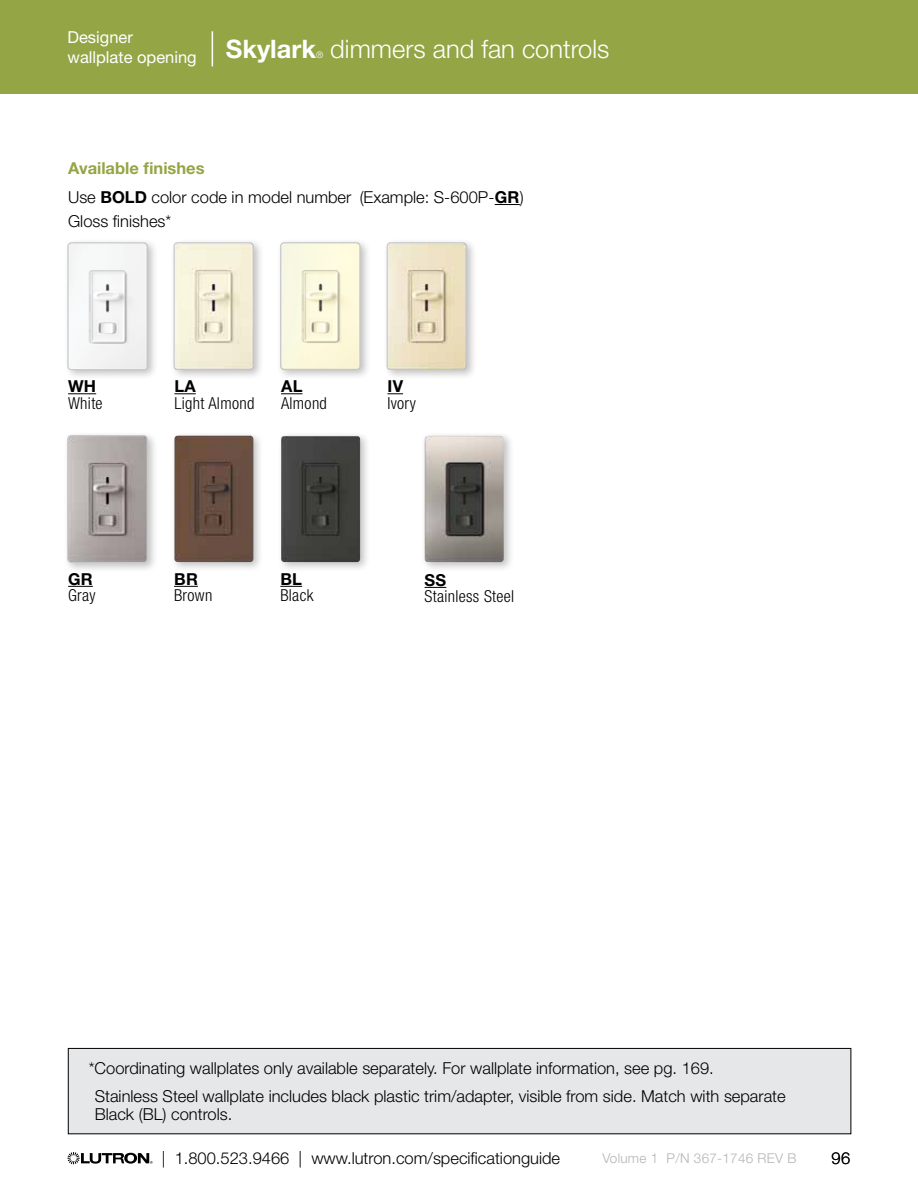
<style>
.page{position:relative;width:918px;height:1188px;background:#fff}
.page>*{position:absolute;margin:0;border:0;box-sizing:border-box;transform-origin:0 0}
.t1{font:300 25.5px "Helvetica Neue LT Std";color:#fff}
.t2{font:700 25.5px "Helvetica Neue LT Std";color:#fff}
.t3{font:300 16.5px/29.1px "Helvetica Neue LT Std";color:#000}
.t4{font:300 condensed 16.5px "Helvetica Neue LT Std";letter-spacing:.02em;color:#000}
.t5{font:16.5px/19.8px "Helvetica Neue LT Std";color:#fff}
.t6{font:700 16.5px "Helvetica Neue LT Std";letter-spacing:.02em;color:#000}
.t7{font:300 13.5px "Helvetica Neue LT Std";letter-spacing:.02em;color:#b1b4b6}
.t8{font:300 9px "Helvetica Neue LT Std";color:#fff}
.s1{font-weight:700;color:#94a545}
.s2{font-weight:700}
</style>
<div class="page">
<div style="left:64px;top:238px;width:95px;height:143px;background:#000;opacity:.25"></div>
<svg style="left:68px;top:242px;width:80px;height:128px"></svg>
<div style="left:63px;top:431px;width:95px;height:142px;background:#000;opacity:.25"></div>
<svg style="left:67px;top:435px;width:81px;height:128px;background:#aaa4a2"></svg>
<div style="left:170px;top:238px;width:95px;height:143px;background:#000;opacity:.25"></div>
<svg style="left:174px;top:242px;width:80px;height:128px;background:#eeead4"></svg>
<div style="left:170px;top:432px;width:94px;height:141px;background:#000;opacity:.25"></div>
<img style="left:174px;top:436px;width:79px;height:126px">
<div style="left:276px;top:238px;width:95px;height:143px;background:#000;opacity:.25"></div>
<svg style="left:280px;top:242px;width:80px;height:128px;background:#f5f2d9"></svg>
<div style="left:277px;top:432px;width:94px;height:141px;background:#000;opacity:.25"></div>
<img style="left:281px;top:436px;width:79px;height:126px">
<div style="left:421px;top:432px;width:94px;height:141px;background:#000;opacity:.25"></div>
<img style="left:425px;top:436px;width:79px;height:126px">
<div style="left:383px;top:238px;width:95px;height:143px;background:#000;opacity:.25"></div>
<svg style="left:387px;top:242px;width:80px;height:128px;background:#e7dbc0"></svg>
<svg style="left:68px;top:393px;width:28px;height:1px"></svg>
<svg style="left:174px;top:393px;width:22px;height:1px"></svg>
<svg style="left:281px;top:393px;width:21px;height:1px"></svg>
<svg style="left:387px;top:393px;width:16px;height:1px"></svg>
<svg style="left:68px;top:586px;width:25px;height:1px"></svg>
<svg style="left:174px;top:586px;width:24px;height:1px"></svg>
<svg style="left:280px;top:586px;width:22px;height:1px"></svg>
<svg style="left:425px;top:587px;width:21px;height:1px"></svg>
<svg style="left:495px;top:204px;width:25px;height:1px"></svg>
<div style="left:68px;top:1048px;width:783px;height:86px;background:#e6e7e8"></div>
<div style="left:68px;top:1048px;width:783px;height:86px;border:1px solid #000"></div>
<div style="left:0;top:0;width:918px;height:94px;background:#94a545"></div>
<hr style="left:212px;top:31px;width:1px;height:35px;background:#fff">
<svg style="left:68px;top:1152px;width:85px;height:12px"></svg>
<p class="t5" style="left:68px;top:27px;width:131px">Designer wallplate opening</p>
<h1 class="t2" style="left:226px;top:33px;width:92px">Skylark</h1>
<p class="t8" style="left:316px;top:50px;width:9px">®</p>
<h1 class="t1" style="left:330px;top:34px;width:281px">dimmers and fan controls</h1>
<p class="t3" style="left:68px;top:153px;width:457px"><span class="s1">Available finishes<br></span>Use <span class="s2">BOLD</span> color code in model number (Example: S-600P-<span class="s2">GR</span>)</p>
<p class="t3" style="left:68px;top:207px;width:105px">Gloss finishes*</p>
<p class="t6" style="left:68px;top:376px;width:30px">WH</p>
<p class="t4" style="left:68px;top:393px;width:36px">White</p>
<p class="t6" style="left:68px;top:569px;width:26px">GR</p>
<p class="t4" style="left:68px;top:586px;width:29px">Gray</p>
<p class="t6" style="left:174px;top:376px;width:23px">LA</p>
<p class="t4" style="left:174px;top:393px;width:81px">Light Almond</p>
<p class="t6" style="left:281px;top:376px;width:23px">AL</p>
<p class="t4" style="left:281px;top:393px;width:47px">Almond</p>
<p class="t6" style="left:387px;top:376px;width:17px">IV</p>
<p class="t4" style="left:387px;top:393px;width:30px">Ivory</p>
<p class="t6" style="left:174px;top:569px;width:25px">BR</p>
<p class="t4" style="left:174px;top:586px;width:40px">Brown</p>
<p class="t6" style="left:280px;top:569px;width:23px">BL</p>
<p class="t4" style="left:280px;top:586px;width:35px">Black</p>
<p class="t6" style="left:425px;top:570px;width:23px">SS</p>
<p class="t4" style="left:425px;top:587px;width:91px">Stainless Steel</p>
<p class="t3" style="left:95px;top:1053px;width:692px;text-indent:-6px">*Coordinating wallplates only available separately. For wallplate information, see pg. 169.<br>Stainless Steel wallplate includes black plastic trim/adapter, visible from side. Match with separate</p>
<p class="t3" style="left:95px;top:1100px;width:139px">Black (BL) controls.</p>
<p class="t3" style="left:162px;top:1143px;width:400px">| 1.800.523.9466 | www.lutron.com/specificationguide</p>
<p class="t7" style="left:602px;top:1150px;width:196px">Volume 1 P/N 367-1746 REV B</p>
<p class="t3" style="left:832px;top:1143px;width:20px">96</p>
</div>
